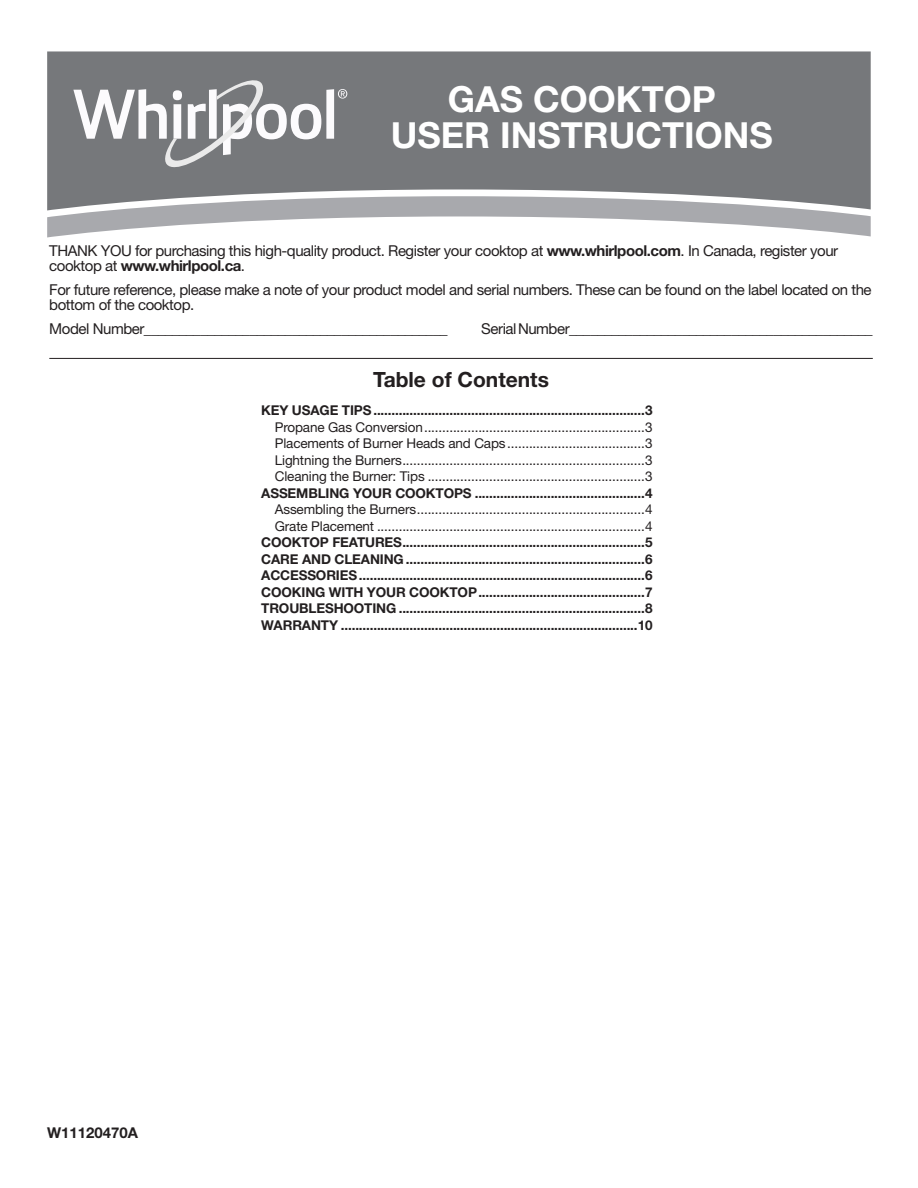
<style>
.page{position:relative;width:918px;height:1188px;background:#fff}
.page>*{position:absolute;margin:0;border:0;box-sizing:border-box;transform-origin:0 0}
.Cover_Heading_1{font:700 36px/36px "Helvetica Neue";color:#fff;text-align:center}
.Heading_2_Cook{font:700 21px "Helvetica Neue";color:#231f20}
.Heading_3_No_Bold{font:15px/15px "Helvetica Neue";letter-spacing:-.03em;color:#231f20}
.Part_Number{font:700 15px "Helvetica Neue";color:#231f20}
.TOC_1{font:700 13.5px "Helvetica Neue";letter-spacing:-.01em;color:#231f20}
.TOC_2{font:13.5px "Helvetica Neue";letter-spacing:-.01em;color:#231f20}
.s1{font-weight:700}
</style>
<div class="page">
<hr style="left:49px;top:358px;width:824px;height:1px;background:#231f20">
<div style="left:47px;top:51px;width:824px;height:145px;background:#76787b"></div>
<svg style="left:47px;top:196px;width:824px;height:41px"></svg>
<svg style="left:73px;top:76px;width:274px;height:97px"></svg>
<p class="Cover_Heading_1" style="left:391px;top:81px;width:384px">GAS COOKTOP<br>USER INSTRUCTIONS</p>
<p class="Heading_3_No_Bold" style="left:49px;top:243px;width:790px">THANK YOU for purchasing this high-quality product. Register your cooktop at <span class="s1">www.whirlpool.com</span>. In Canada, register your cooktop at <span class="s1">www.whirlpool.ca</span>.</p>
<p class="Heading_3_No_Bold" style="left:49px;top:282px;width:824px">For future reference, please make a note of your product model and serial numbers. These can be found on the label located on the bottom of the cooktop.</p>
<p class="Heading_3_No_Bold" style="left:49px;top:321px;width:400px">Model Number___________________________________________</p>
<p class="Heading_3_No_Bold" style="left:481px;top:321px;width:393px">Serial Number___________________________________________</p>
<h2 class="Heading_2_Cook" style="left:373px;top:366px;width:177px">Table of Contents</h2>
<p class="TOC_1" style="left:261px;top:402px;width:393px">KEY USAGE TIPS...........................................................................3</p>
<p class="TOC_2" style="left:275px;top:419px;width:379px">Propane Gas Conversion.............................................................3</p>
<p class="TOC_2" style="left:275px;top:435px;width:379px">Placements of Burner Heads and Caps......................................3</p>
<p class="TOC_2" style="left:275px;top:452px;width:379px">Lightning the Burners...................................................................3</p>
<p class="TOC_2" style="left:275px;top:468px;width:379px">Cleaning the Burner: Tips ............................................................3</p>
<p class="TOC_1" style="left:261px;top:485px;width:393px">ASSEMBLING YOUR COOKTOPS ...............................................4</p>
<p class="TOC_2" style="left:275px;top:501px;width:379px">Assembling the Burners...............................................................4</p>
<p class="TOC_2" style="left:275px;top:518px;width:379px">Grate Placement ..........................................................................4</p>
<p class="TOC_1" style="left:261px;top:534px;width:393px">COOKTOP FEATURES...................................................................5</p>
<p class="TOC_1" style="left:261px;top:551px;width:393px">CARE AND CLEANING ..................................................................6</p>
<p class="TOC_1" style="left:261px;top:567px;width:393px">ACCESSORIES...............................................................................6</p>
<p class="TOC_1" style="left:261px;top:584px;width:393px">COOKING WITH YOUR COOKTOP..............................................7</p>
<p class="TOC_1" style="left:261px;top:600px;width:393px">TROUBLESHOOTING ....................................................................8</p>
<p class="TOC_1" style="left:261px;top:617px;width:393px">WARRANTY ..................................................................................10</p>
<p class="Part_Number" style="left:47px;top:1124px;width:92px">W11120470A</p>
</div>
